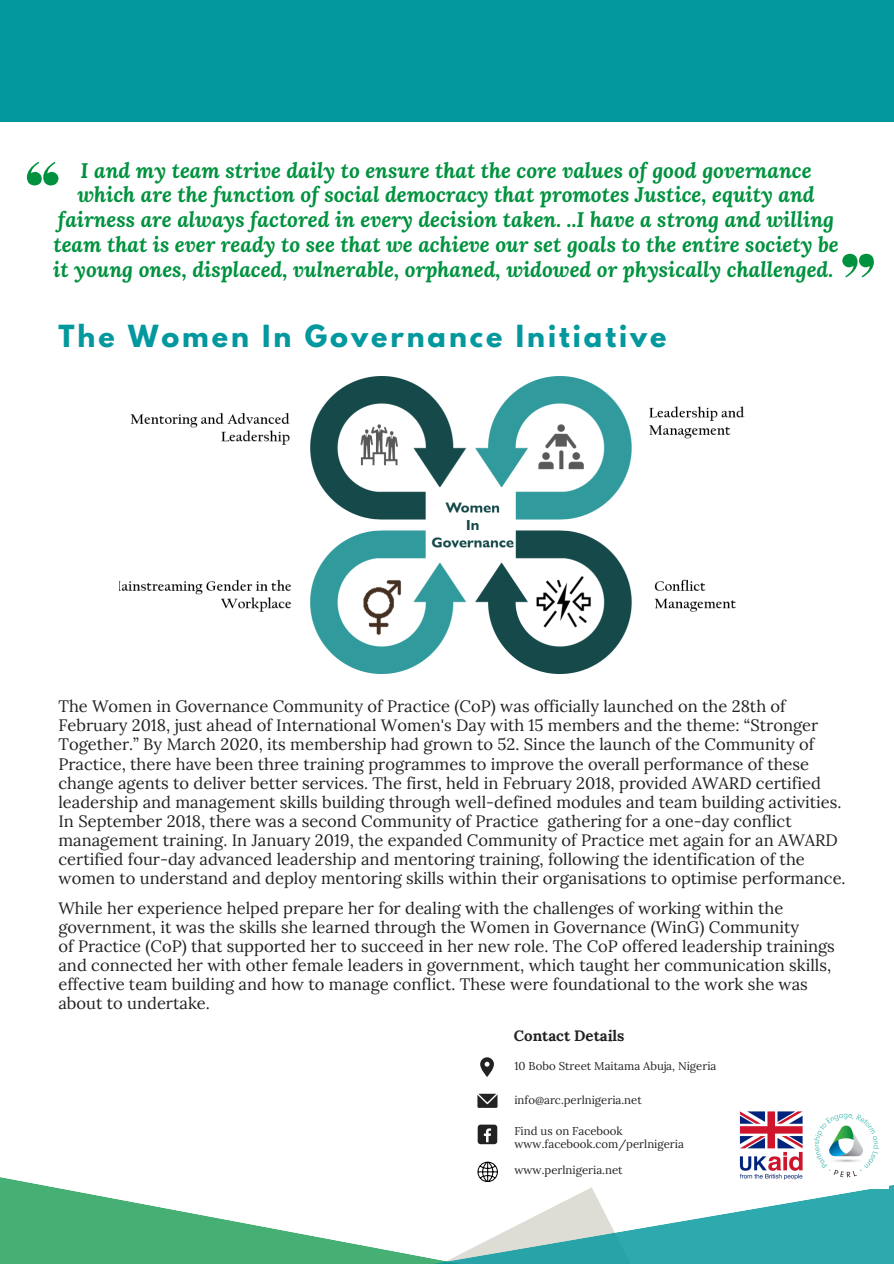
<style>
.page{position:relative;width:894px;height:1264px;background:#fff}
.page>*{position:absolute;margin:0;border:0;box-sizing:border-box;transform-origin:0 0}
.t1{font:700 27px "League Spartan";letter-spacing:.11em;color:#03989e}
.t2{font:italic 700 21px/24.8px "Lora";color:#01923f;text-align:center}
.t3{font:16.5px/19.2px "Lora";color:#222}
.t4{font:700 15px "Lora";color:#222}
.t5{font:11.4px/12.9px "Lora";color:#222}
</style>
<div class="page">
<img style="left:120px;top:376px;width:625px;height:297px">
<svg style="left:0;top:1177px;width:349px;height:86px;fill:#46af73"></svg>
<div style="left:0;top:0;width:893px;height:121px;background:#03989e"></div>
<img style="left:813px;top:1113px;width:66px;height:48px">
<img style="left:739px;top:1111px;width:64px;height:50px">
<svg style="left:480px;top:1057px;width:14px;height:19px"></svg>
<svg style="left:477px;top:1093px;width:20px;height:14px"></svg>
<div style="left:477px;top:1124px;width:20px;height:20px;background:#222;border-radius:3px"></div>
<svg style="left:483px;top:1128px;width:8px;height:14px"></svg>
<svg style="left:349px;top:1161px;width:544px;height:102px"></svg>
<svg style="left:842px;top:254px;width:31px;height:23px"></svg>
<svg style="left:27px;top:162px;width:31px;height:23px"></svg>
<p class="t2" style="left:53px;top:157px;width:786px">I and my team strive daily to ensure that the core values of good governance which are the function of social democracy that promotes Justice, equity and fairness are always factored in every decision taken. ..I have a strong and willing team that is ever ready to see that we achieve our set goals to the entire society be it young ones, displaced, vulnerable, orphaned, widowed or physically challenged.</p>
<h1 class="t1" style="left:58px;top:322px;width:609px">The Women In Governance Initiative</h1>
<p class="t3" style="left:58px;top:696px;width:788px">The Women in Governance Community of Practice (CoP) was officially launched on the 28th of February 2018, just ahead of International Women's Day with 15 members and the theme: “Stronger Together.” By March 2020, its membership had grown to 52. Since the launch of the Community of Practice, there have been three training programmes to improve the overall performance of these change agents to deliver better services. The first, held in February 2018, provided AWARD certified leadership and management skills building through well-defined modules and team building activities.<br>In September 2018, there was a second Community of Practice gathering for a one-day conflict management training. In January 2019, the expanded Community of Practice met again for an AWARD certified four-day advanced leadership and mentoring training, following the identification of the women to understand and deploy mentoring skills within their organisations to optimise performance.</p>
<p class="t3" style="left:58px;top:898px;width:777px">While her experience helped prepare her for dealing with the challenges of working within the government, it was the skills she learned through the Women in Governance (WinG) Community<br>of Practice (CoP) that supported her to succeed in her new role. The CoP offered leadership trainings and connected her with other female leaders in government, which taught her communication skills, effective team building and how to manage conflict. These were foundational to the work she was about to undertake.</p>
<p class="t4" style="left:513px;top:1026px;width:112px">Contact Details</p>
<p class="t5" style="left:514px;top:1059px;width:203px">10 Bobo Street Maitama Abuja, Nigeria</p>
<p class="t5" style="left:514px;top:1093px;width:129px">info@arc.perlnigeria.net</p>
<p class="t5" style="left:514px;top:1124px;width:171px">Find us on Facebook www.facebook.com/perlnigeria</p>
<p class="t5" style="left:514px;top:1163px;width:110px">www.perlnigeria.net</p>
</div>
